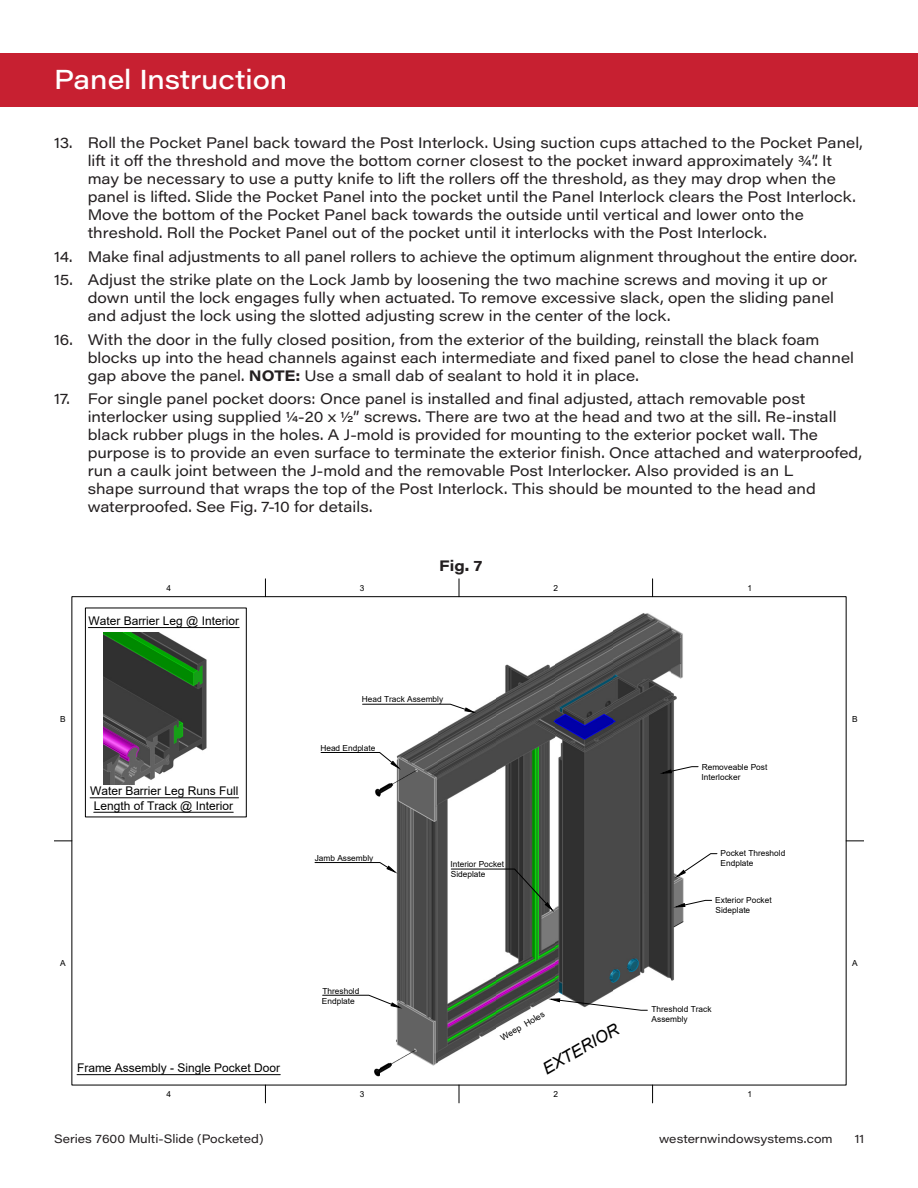
<style>
.page{position:relative;width:918px;height:1188px;background:#fff}
.page>*{position:absolute;margin:0;border:0;box-sizing:border-box;transform-origin:0 0}
.Main_Header{font:500 27px "Acumin Pro Wide";color:#fff}
.t1{font:italic 16.65px "Arial";color:#000}
.t2{font:15px/18px "Acumin Pro Wide";color:#231f20}
.Figure{font:700 15px "Acumin Pro Wide";color:#231f20}
.t3{font:12px/14.4px "Arial";color:#000;text-align:center}
.t4{font:12px "Acumin Pro Wide";color:#231f20}
.t5{font:8.7px "Arial";color:#000}
.t6{font:8.25px/9.9px "Arial";color:#000}
.s1{font-weight:700}
</style>
<div class="page">
<div style="left:0;top:53px;width:918px;height:54px;background:#c72031"></div>
<img style="left:76px;top:607px;width:642px;height:470px">
<img style="left:103px;top:632px;width:122px;height:152px">
<svg style="left:652px;top:579px;width:1px;height:18px"></svg>
<svg style="left:459px;top:579px;width:1px;height:18px"></svg>
<svg style="left:265px;top:579px;width:1px;height:18px"></svg>
<svg style="left:54px;top:841px;width:18px;height:1px"></svg>
<svg style="left:846px;top:841px;width:18px;height:1px"></svg>
<svg style="left:652px;top:1085px;width:1px;height:18px"></svg>
<svg style="left:459px;top:1085px;width:1px;height:18px"></svg>
<svg style="left:265px;top:1085px;width:1px;height:18px"></svg>
<svg style="left:322px;top:995px;width:78px;height:13px"></svg>
<svg style="left:662px;top:766px;width:37px;height:8px"></svg>
<svg style="left:321px;top:752px;width:78px;height:17px"></svg>
<hr style="left:77px;top:1074px;width:203px;height:1px;background:#000">
<svg style="left:362px;top:704px;width:112px;height:9px"></svg>
<svg style="left:675px;top:900px;width:37px;height:8px"></svg>
<svg style="left:677px;top:853px;width:40px;height:24px"></svg>
<svg style="left:451px;top:869px;width:102px;height:42px"></svg>
<svg style="left:550px;top:998px;width:98px;height:13px"></svg>
<svg style="left:315px;top:862px;width:81px;height:11px"></svg>
<div style="left:85px;top:608px;width:162px;height:209px;border:1px solid #000"></div>
<hr style="left:88px;top:627px;width:151px;height:1px;background:#000">
<hr style="left:90px;top:798px;width:149px;height:1px;background:#000">
<hr style="left:94px;top:812px;width:139px;height:1px;background:#000">
<p class="Main_Header" style="left:54px;top:60px;width:235px">Panel Instruction</p>
<p class="t2" style="left:88px;top:133px;width:777px;text-indent:-34px">13. Roll the Pocket Panel back toward the Post Interlock. Using suction cups attached to the Pocket Panel, lift it off the threshold and move the bottom corner closest to the pocket inward approximately ¾”. It may be necessary to use a putty knife to lift the rollers off the threshold, as they may drop when the panel is lifted. Slide the Pocket Panel into the pocket until the Panel Interlock clears the Post Interlock.<br>Move the bottom of the Pocket Panel back towards the outside until vertical and lower onto the threshold. Roll the Pocket Panel out of the pocket until it interlocks with the Post Interlock.</p>
<p class="t2" style="left:54px;top:247px;width:805px">14. Make final adjustments to all panel rollers to achieve the optimum alignment throughout the entire door.</p>
<p class="t2" style="left:88px;top:270px;width:748px;text-indent:-34px">15. Adjust the strike plate on the Lock Jamb by loosening the two machine screws and moving it up or down until the lock engages fully when actuated. To remove excessive slack, open the sliding panel and adjust the lock using the slotted adjusting screw in the center of the lock.</p>
<p class="t2" style="left:88px;top:330px;width:768px;text-indent:-34px">16. With the door in the fully closed position, from the exterior of the building, reinstall the black foam blocks up into the head channels against each intermediate and fixed panel to close the head channel gap above the panel. <span class="s1">NOTE:</span> Use a small dab of sealant to hold it in place.</p>
<p class="t2" style="left:88px;top:389px;width:776px;text-indent:-34px">17. For single panel pocket doors: Once panel is installed and final adjusted, attach removable post interlocker using supplied ¼-20 x ½” screws. There are two at the head and two at the sill. Re-install black rubber plugs in the holes. A J-mold is provided for mounting to the exterior pocket wall. The purpose is to provide an even surface to terminate the exterior finish. Once attached and waterproofed, run a caulk joint between the J-mold and the removable Post Interlocker. Also provided is an L<br>shape surround that wraps the top of the Post Interlock. This should be mounted to the head and waterproofed. See Fig. 7-10 for details.</p>
<p class="Figure" style="left:439px;top:555px;width:45px">Fig. 7</p>
<p class="t6" style="left:166px;top:583px;width:6px">4</p>
<p class="t6" style="left:360px;top:583px;width:6px">3</p>
<p class="t6" style="left:554px;top:583px;width:6px">2</p>
<p class="t6" style="left:747px;top:583px;width:6px">1</p>
<p class="t3" style="left:88px;top:614px;width:152px">Water Barrier Leg @ Interior</p>
<p class="t6" style="left:60px;top:714px;width:7px">B</p>
<p class="t3" style="left:90px;top:784px;width:150px">Water Barrier Leg Runs Full<br>Length of Track @ Interior</p>
<p class="t6" style="left:362px;top:695px;width:83px">Head Track Assembly</p>
<p class="t6" style="left:320px;top:743px;width:57px">Head Endplate</p>
<p class="t6" style="left:702px;top:762px;width:67px">Removeable Post<br>Interlocker</p>
<p class="t6" style="left:315px;top:853px;width:60px">Jamb Assembly</p>
<p class="t6" style="left:721px;top:848px;width:66px">Pocket Threshold</p>
<p class="t6" style="left:450px;top:860px;width:55px">Interior Pocket</p>
<p class="t6" style="left:721px;top:858px;width:34px">Endplate</p>
<p class="t6" style="left:451px;top:869px;width:36px">Sideplate</p>
<p class="t6" style="left:715px;top:895px;width:58px">Exterior Pocket<br>Sideplate</p>
<p class="t6" style="left:60px;top:958px;width:7px">A</p>
<p class="t3" style="left:77px;top:1061px;width:205px">Frame Assembly - Single Pocket Door</p>
<p class="t6" style="left:322px;top:986px;width:39px">Threshold<br>Endplate</p>
<p class="t5" style="left:498px;top:1033px;width:51px;rotate:-30deg">Weep Holes</p>
<p class="t1" style="left:538px;top:1061px;width:87px;rotate:-30deg">EXTERIOR</p>
<p class="t6" style="left:651px;top:1004px;width:62px">Threshold Track<br>Assembly</p>
<p class="t6" style="left:166px;top:1089px;width:6px">4</p>
<p class="t6" style="left:360px;top:1089px;width:6px">3</p>
<p class="t6" style="left:554px;top:1089px;width:6px">2</p>
<p class="t6" style="left:747px;top:1089px;width:6px">1</p>
<p class="t6" style="left:852px;top:714px;width:7px">B</p>
<p class="t6" style="left:852px;top:958px;width:7px">A</p>
<p class="t4" style="left:54px;top:1130px;width:211px">Series 7600 Multi-Slide (Pocketed)</p>
<p class="t4" style="left:659px;top:1130px;width:175px">westernwindowsystems.com</p>
<p class="t4" style="left:855px;top:1130px;width:11px">11</p>
</div>
